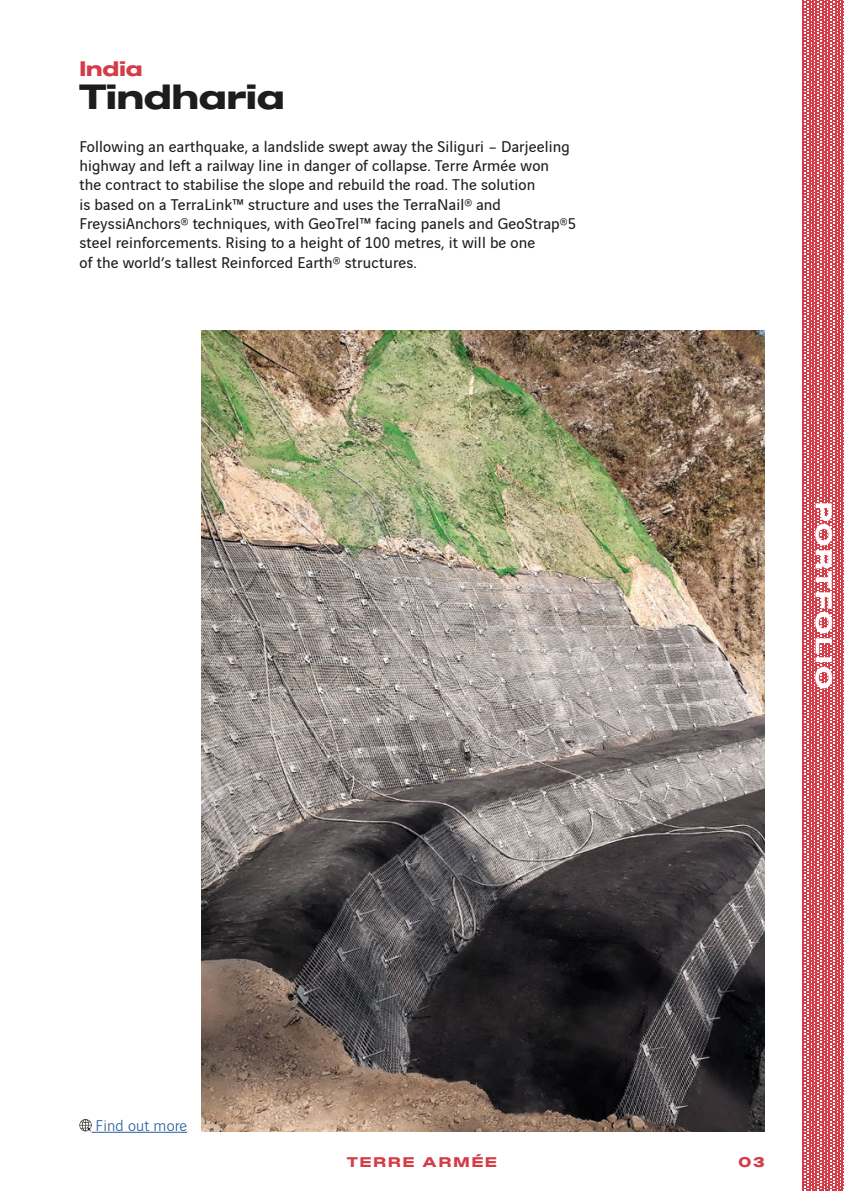
<style>
.page{position:relative;width:844px;height:1191px;background:#fff}
.page>*{position:absolute;margin:0;border:0;box-sizing:border-box;transform-origin:0 0}
.t1{font:35px "POLICESTUDIO Generic 800";color:#1d1d1b}
.t2{font:22.75px "POLICESTUDIO Generic 800";letter-spacing:.1em;color:#fff}
.t3{font:21px "POLICESTUDIO Generic 800";color:#d43c47}
.t4{font:16.62px/19.2px "Vinci Sans";letter-spacing:.01em;color:#1d1d1b}
.t5{font:300 16.62px "Vinci Sans";letter-spacing:.01em;color:#275b9b}
.t6{font:14px "POLICESTUDIO Generic 800";letter-spacing:.15em;color:#d43c47}
</style>
<div class="page">
<svg style="left:802px;top:0;width:41px;height:1191px;fill:#d43c47"></svg>
<img style="left:202px;top:330px;width:562px;height:801px">
<hr style="left:92px;top:1131px;width:95px;height:1px;background:#275b9b">
<svg style="left:79px;top:1119px;width:13px;height:12px"></svg>
<p class="t3" style="left:79px;top:56px;width:64px">India</p>
<h1 class="t1" style="left:79px;top:75px;width:207px">Tindharia</h1>
<p class="t4" style="left:79px;top:135px;width:498px">Following an earthquake, a landslide swept away the Siliguri – Darjeeling highway and left a railway line in danger of collapse. Terre Armée won<br>the contract to stabilise the slope and rebuild the road. The solution<br>is based on a TerraLink™ structure and uses the TerraNail® and FreyssiAnchors® techniques, with GeoTrel™ facing panels and GeoStrap®5 steel reinforcements. Rising to a height of 100 metres, it will be one<br>of the world’s tallest Reinforced Earth® structures.</p>
<h2 class="t2" style="left:837px;top:502px;width:188px;rotate:90deg">PORTFOLIO</h2>
<p class="t5" style="left:96px;top:1114px;width:93px">Find out more</p>
<p class="t6" style="left:347px;top:1153px;width:151px">TERRE ARMÉE</p>
<p class="t6" style="left:738px;top:1153px;width:28px">03</p>
</div>
